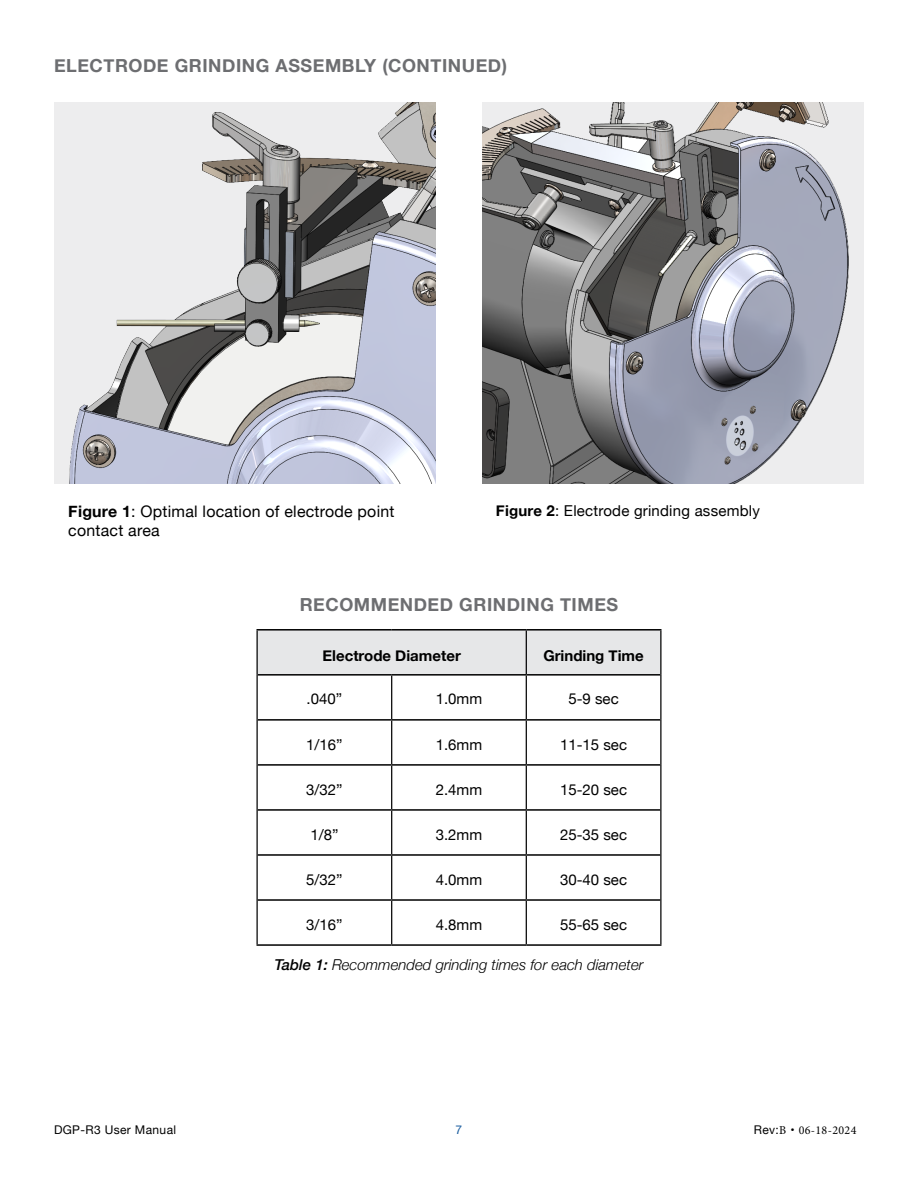
<style>
.page{position:relative;width:918px;height:1188px;background:#fff}
.page>*{position:absolute;margin:0;border:0;box-sizing:border-box;transform-origin:0 0}
.t1{font:700 18px "Helvetica Neue";letter-spacing:.03em;color:#6d6e71}
.t2{font:15.9px/19px "Helvetica Neue";letter-spacing:.015em;color:#000}
.t3{font:15px "Helvetica Neue";color:#000}
.t4{font:italic 300 15px "Helvetica Neue";color:#000}
.t5{font:700 15px "Helvetica Neue";color:#000}
.t6{font:12px "Helvetica Neue";letter-spacing:.03em;color:#000}
.t7{font:12px "Minion Pro";letter-spacing:.03em;color:#000}
.t8{font:12px "Helvetica Neue";color:#175b9e}
.s1{font-weight:700}
.s2{font-weight:500}
.s3{font-family:"Helvetica Neue"}
</style>
<div class="page">
<img style="left:54px;top:102px;width:382px;height:382px">
<div style="left:482px;top:102px;width:382px;height:382px;background:#ededee"></div>
<img style="left:482px;top:102px;width:367px;height:382px">
<div style="left:258px;top:631px;width:402px;height:43px;background:#e6e7e8"></div>
<hr style="left:256px;top:629px;width:136px;height:2px;background:#000">
<hr style="left:392px;top:629px;width:134px;height:2px;background:#000">
<hr style="left:526px;top:629px;width:136px;height:2px;background:#000">
<hr style="left:258px;top:674px;width:134px;height:2px;background:#000">
<hr style="left:392px;top:674px;width:134px;height:2px;background:#000">
<hr style="left:526px;top:674px;width:134px;height:2px;background:#000">
<hr style="left:258px;top:719px;width:134px;height:2px;background:#000">
<hr style="left:392px;top:719px;width:134px;height:2px;background:#000">
<hr style="left:526px;top:719px;width:134px;height:2px;background:#000">
<hr style="left:258px;top:764px;width:134px;height:2px;background:#000">
<hr style="left:392px;top:764px;width:134px;height:2px;background:#000">
<hr style="left:526px;top:764px;width:134px;height:2px;background:#000">
<hr style="left:258px;top:809px;width:134px;height:2px;background:#000">
<hr style="left:392px;top:809px;width:134px;height:2px;background:#000">
<hr style="left:526px;top:809px;width:134px;height:2px;background:#000">
<hr style="left:258px;top:854px;width:134px;height:2px;background:#000">
<hr style="left:392px;top:854px;width:134px;height:2px;background:#000">
<hr style="left:526px;top:854px;width:134px;height:2px;background:#000">
<hr style="left:258px;top:899px;width:134px;height:2px;background:#000">
<hr style="left:392px;top:899px;width:134px;height:2px;background:#000">
<hr style="left:526px;top:899px;width:134px;height:2px;background:#000">
<hr style="left:256px;top:944px;width:136px;height:2px;background:#000">
<hr style="left:392px;top:944px;width:134px;height:2px;background:#000">
<hr style="left:526px;top:944px;width:136px;height:2px;background:#000">
<hr style="left:256px;top:631px;width:2px;height:44px;background:#000">
<hr style="left:526px;top:631px;width:1px;height:43px;background:#000">
<hr style="left:660px;top:631px;width:2px;height:44px;background:#000">
<hr style="left:256px;top:675px;width:2px;height:45px;background:#000">
<hr style="left:391px;top:676px;width:1px;height:43px;background:#000">
<hr style="left:526px;top:676px;width:1px;height:43px;background:#000">
<hr style="left:660px;top:675px;width:2px;height:45px;background:#000">
<hr style="left:256px;top:720px;width:2px;height:45px;background:#000">
<hr style="left:391px;top:721px;width:1px;height:43px;background:#000">
<hr style="left:526px;top:721px;width:1px;height:43px;background:#000">
<hr style="left:660px;top:720px;width:2px;height:45px;background:#000">
<hr style="left:256px;top:765px;width:2px;height:45px;background:#000">
<hr style="left:391px;top:766px;width:1px;height:43px;background:#000">
<hr style="left:526px;top:766px;width:1px;height:43px;background:#000">
<hr style="left:660px;top:765px;width:2px;height:45px;background:#000">
<hr style="left:256px;top:810px;width:2px;height:45px;background:#000">
<hr style="left:391px;top:811px;width:1px;height:43px;background:#000">
<hr style="left:526px;top:811px;width:1px;height:43px;background:#000">
<hr style="left:660px;top:810px;width:2px;height:45px;background:#000">
<hr style="left:256px;top:855px;width:2px;height:45px;background:#000">
<hr style="left:391px;top:856px;width:1px;height:43px;background:#000">
<hr style="left:526px;top:856px;width:1px;height:43px;background:#000">
<hr style="left:660px;top:855px;width:2px;height:45px;background:#000">
<hr style="left:256px;top:900px;width:2px;height:44px;background:#000">
<hr style="left:391px;top:901px;width:1px;height:43px;background:#000">
<hr style="left:526px;top:901px;width:1px;height:43px;background:#000">
<hr style="left:660px;top:900px;width:2px;height:44px;background:#000">
<p class="t1" style="left:54px;top:51px;width:455px">ELECTRODE GRINDING ASSEMBLY (CONTINUED)</p>
<p class="t2" style="left:68px;top:503px;width:328px"><span class="s1">Figure 1</span>: Optimal location of electrode point contact area</p>
<p class="t3" style="left:496px;top:500px;width:265px"><span class="s1">Figure 2</span>: Electrode grinding assembly</p>
<p class="t1" style="left:300px;top:591px;width:320px">RECOMMENDED GRINDING TIMES</p>
<p class="t5" style="left:323px;top:644px;width:140px">Electrode Diameter</p>
<p class="t5" style="left:543px;top:644px;width:102px">Grinding Time</p>
<p class="t3" style="left:307px;top:688px;width:37px">.040”</p>
<p class="t3" style="left:436px;top:688px;width:48px">1.0mm</p>
<p class="t3" style="left:568px;top:688px;width:52px">5-9 sec</p>
<p class="t3" style="left:306px;top:733px;width:38px">1/16”</p>
<p class="t3" style="left:436px;top:733px;width:48px">1.6mm</p>
<p class="t3" style="left:560px;top:733px;width:68px">11-15 sec</p>
<p class="t3" style="left:306px;top:778px;width:38px">3/32”</p>
<p class="t3" style="left:436px;top:778px;width:48px">2.4mm</p>
<p class="t3" style="left:560px;top:778px;width:68px">15-20 sec</p>
<p class="t3" style="left:310px;top:823px;width:30px">1/8”</p>
<p class="t3" style="left:436px;top:823px;width:48px">3.2mm</p>
<p class="t3" style="left:560px;top:823px;width:68px">25-35 sec</p>
<p class="t3" style="left:306px;top:869px;width:38px">5/32”</p>
<p class="t3" style="left:436px;top:869px;width:48px">4.0mm</p>
<p class="t3" style="left:560px;top:869px;width:68px">30-40 sec</p>
<p class="t3" style="left:306px;top:914px;width:38px">3/16”</p>
<p class="t3" style="left:436px;top:914px;width:48px">4.8mm</p>
<p class="t3" style="left:560px;top:914px;width:68px">55-65 sec</p>
<p class="t4" style="left:274px;top:953px;width:371px"><span class="s2">Table 1:</span> Recommended grinding times for each diameter</p>
<p class="t6" style="left:54px;top:1121px;width:124px">DGP-R3 User Manual</p>
<p class="t8" style="left:456px;top:1121px;width:8px">7</p>
<p class="t7" style="left:754px;top:1122px;width:104px"><span class="s3">Rev:</span>B <span class="s3">•</span> 06-18-2024</p>
</div>
